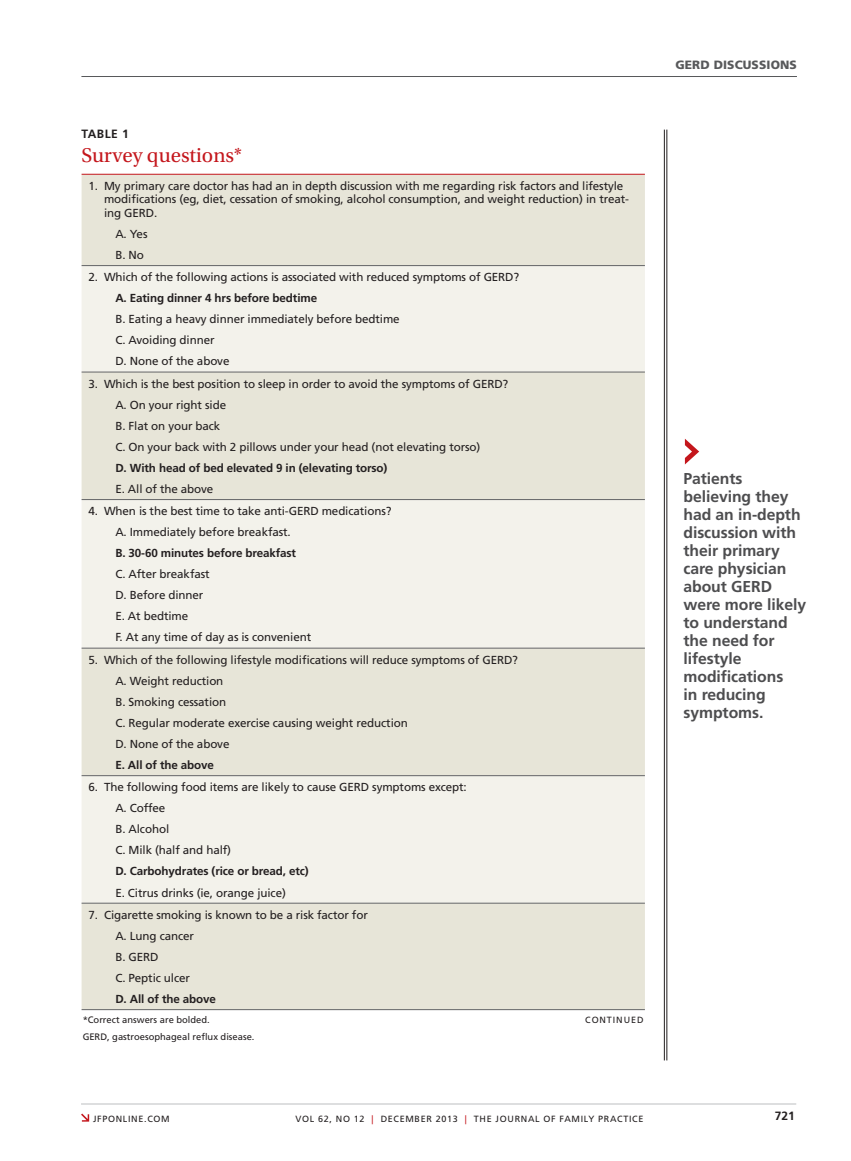
<style>
.page{position:relative;width:851px;height:1161px;background:#fff}
.page>*{position:absolute;margin:0;border:0;box-sizing:border-box;transform-origin:0 0}
.t1{font:21px "Utopia Std";color:#c4161c}
.t2{font:700 15.75px/18px "Frutiger LT Std";letter-spacing:-.005em;color:#4d4d4f}
.t3{font:900 12px "Frutiger LT Std";letter-spacing:.01em;color:#58595b}
.t4{font:700 12px "Frutiger LT Std";letter-spacing:.02em;color:#231f20}
.t5{font:11.7px/21px "Frutiger LT Std";letter-spacing:-.01em;color:#231f20}
.t6{font:700 11.7px "Frutiger LT Std";letter-spacing:-.01em;color:#231f20}
.t7{font:9.3px "Frutiger LT Std";color:#231f20}
.t8{font:9px "Frutiger LT Std";letter-spacing:.075em;color:#231f20}
.t9{font:9px "Frutiger LT Std";letter-spacing:.1em;color:#231f20}
.s1{color:#c4161c}
</style>
<div class="page">
<hr style="left:81px;top:76px;width:716px;height:1px;background:#58595b">
<svg style="left:81px;top:1114px;width:8px;height:8px"></svg>
<hr style="left:81px;top:1104px;width:715px;height:1px;background:#bcbec0">
<div style="left:82px;top:175px;width:563px;height:834px;background:#e7e5d8"></div>
<svg style="left:82px;top:266px;width:563px;height:637px;background:#edece3"></svg>
<hr style="left:82px;top:265px;width:563px;height:1px;background:#636466">
<hr style="left:82px;top:372px;width:563px;height:1px;background:#636466">
<hr style="left:82px;top:499px;width:563px;height:1px;background:#636466">
<hr style="left:82px;top:648px;width:563px;height:1px;background:#636466">
<hr style="left:82px;top:775px;width:563px;height:1px;background:#636466">
<hr style="left:82px;top:903px;width:563px;height:1px;background:#636466">
<hr style="left:82px;top:1009px;width:563px;height:1px;background:#636466">
<hr style="left:82px;top:174px;width:563px;height:1px;background:#c4161c">
<hr style="left:666px;top:130px;width:1px;height:930px;background:#231f20">
<hr style="left:664px;top:130px;width:1px;height:930px;background:#231f20">
<svg style="left:685px;top:439px;width:14px;height:25px"></svg>
<p class="t4" style="left:82px;top:126px;width:49px">TABLE 1</p>
<h1 class="t1" style="left:82px;top:143px;width:162px">Survey questions*</h1>
<p class="t5" style="left:104px;top:179px;width:526px;line-height:13.5px;text-indent:-16px">1. My primary care doctor has had an in depth discussion with me regarding risk factors and lifestyle modifications (eg, diet, cessation of smoking, alcohol consumption, and weight reduction) in treat&shy;ing GERD</p>
<p class="t5" style="left:154px;top:202px;width:5px">.</p>
<p class="t5" style="left:115px;top:223px;width:34px">A. Yes<br>B. No</p>
<p class="t5" style="left:88px;top:267px;width:412px">2. Which of the following actions is associated with reduced symptoms of GERD</p>
<p class="t5" style="left:513px;top:267px;width:7px">?</p>
<p class="t6" style="left:115px;top:291px;width:203px">A. Eating dinner 4 hrs before bedtime</p>
<p class="t5" style="left:115px;top:309px;width:286px">B . Eating a heavy dinner immediately before bedtime<br>C. Avoiding dinner<br>D. None of the above</p>
<p class="t5" style="left:88px;top:373px;width:401px">3. Which is the best position to sleep in order to avoid the symptoms of GERD</p>
<p class="t5" style="left:502px;top:373px;width:7px">?</p>
<p class="t5" style="left:115px;top:394px;width:366px">A. On your right side<br>B . Flat on your back<br>C. On your back with 2 pillows under your head (not elevating torso)</p>
<p class="t6" style="left:115px;top:461px;width:273px">D. With head of bed elevated 9 in (elevating torso)</p>
<p class="t5" style="left:115px;top:478px;width:100px">E . All of the above</p>
<p class="t5" style="left:88px;top:501px;width:217px">4. When is the best time to take anti-GERD</p>
<p class="t5" style="left:322px;top:501px;width:71px">medications?</p>
<p class="t5" style="left:115px;top:522px;width:177px">A. I mmediately before breakfast.</p>
<p class="t6" style="left:115px;top:546px;width:182px">B. 30-60 minutes before breakfast</p>
<p class="t5" style="left:115px;top:564px;width:197px">C. After breakfast<br>D. Before dinner<br>E . At bedtime<br>F. At any time of day as is convenient</p>
<p class="t5" style="left:88px;top:649px;width:410px">5. Which of the following lifestyle modifications will reduce symptoms of GERD</p>
<p class="t5" style="left:512px;top:649px;width:7px">?</p>
<p class="t5" style="left:115px;top:670px;width:294px">A. Weight reduction<br>B . Smoking cessation<br>C. Regular moderate exercise causing weight reduction<br>D. None of the above</p>
<p class="t6" style="left:115px;top:758px;width:100px">E. All of the above</p>
<p class="t5" style="left:88px;top:777px;width:267px">6. The following food items are likely to cause GERD</p>
<p class="t5" style="left:372px;top:777px;width:96px">symptoms except:</p>
<p class="t5" style="left:115px;top:798px;width:117px">A. Coffee<br>B . Alcohol<br>C. M ilk (half and half)</p>
<p class="t6" style="left:115px;top:865px;width:195px">D. Carbohydrates (rice or bread, etc)</p>
<p class="t5" style="left:115px;top:882px;width:172px">E . Citrus drinks (ie, orange juice)</p>
<p class="t5" style="left:115px;top:904px;width:254px;text-indent:-27px">7. Cigarette smoking is known to be a risk factor for<br>A. Lung cancer<br>B. GERD<br>C. Peptic ulcer</p>
<p class="t6" style="left:115px;top:992px;width:102px">D. All of the above</p>
<p class="t7" style="left:83px;top:1015px;width:129px">*Correct answers are bolded.</p>
<p class="t9" style="left:585px;top:1015px;width:60px">continued</p>
<p class="t7" style="left:83px;top:1031px;width:14px">GERD</p>
<p class="t7" style="left:107px;top:1031px;width:149px">, gastroesophageal reflux disease.</p>
<p class="t3" style="left:675px;top:58px;width:123px">GERD DISCUSSIONS</p>
<h2 class="t2" style="left:683px;top:469px;width:119px">Patients believing they had an in-depth discussion with their primary care physician about GER</h2>
<h2 class="t2" style="left:683px;top:577px;width:124px;text-indent:77px">D were more likely to understand the need for lifestyle modifications<br>in reducing symptoms.</h2>
<p class="t8" style="left:93px;top:1113px;width:78px">jfponline.com</p>
<p class="t8" style="left:295px;top:1113px;width:349px">Vol 62, No 12 <span class="s1">|</span> december 2013 <span class="s1">|</span> The Journal of Family Practice</p>
<p class="t4" style="left:774px;top:1109px;width:22px">721</p>
</div>
